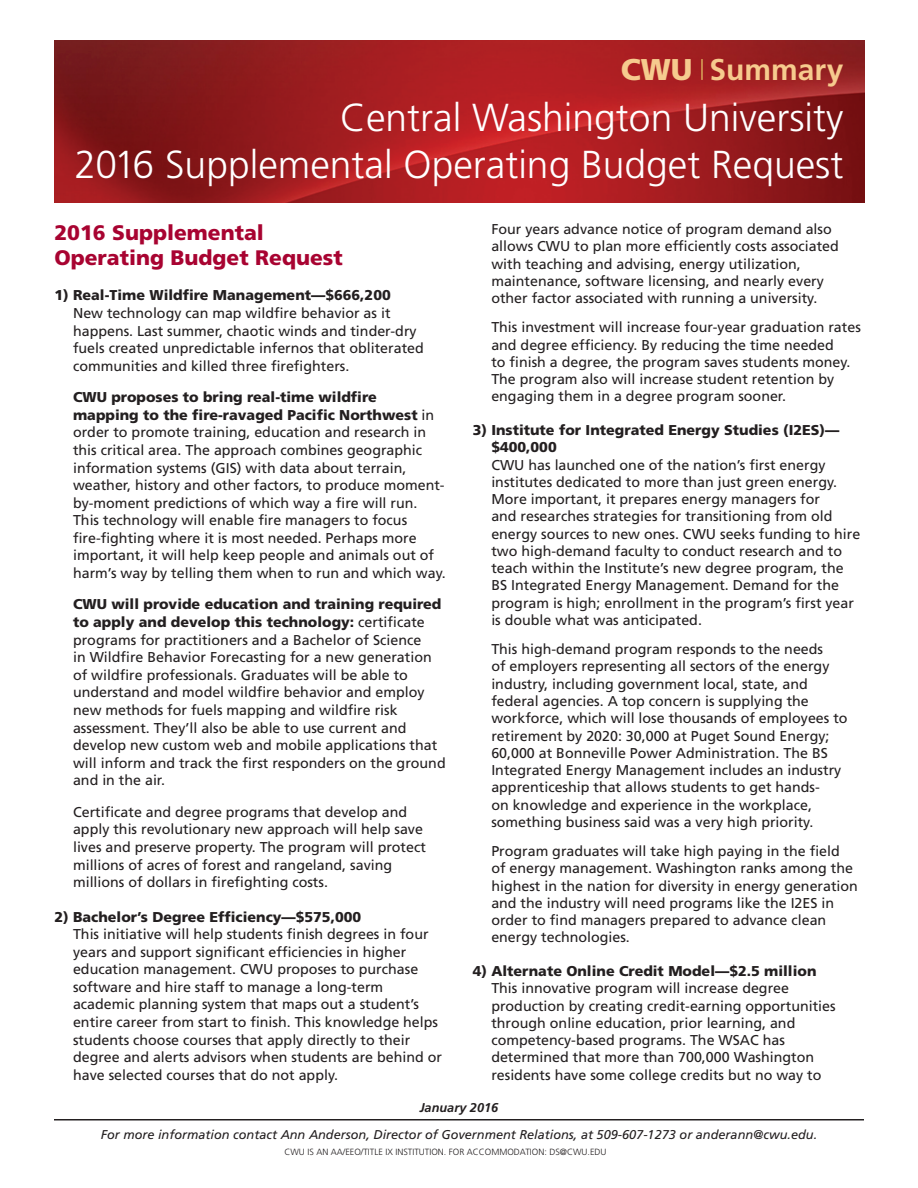
<style>
.page{position:relative;width:918px;height:1188px;background:#fff}
.page>*{position:absolute;margin:0;border:0;box-sizing:border-box;transform-origin:0 0}
.t1{font:300 39px/46.5px "Frutiger";color:#fff;text-align:right}
.t2{font:700 30px "Frutiger";color:#f6cb8e}
.t3{font:900 21px/24.3px "Frutiger";color:#a80331}
.t4{font:14.25px/17.2px "Frutiger";color:#231f20}
.t5{font:900 14.25px/17.2px "Frutiger";color:#231f20}
.t6{font:italic 12.75px "Frutiger";color:#231f20}
.t7{font:italic 700 12.75px "Frutiger";color:#231f20}
.t8{font:300 9px "Frutiger";color:#231f20}
.s1{font-weight:900}
</style>
<div class="page">
<hr style="left:54px;top:1119px;width:810px;height:1px;background:#231f20">
<img style="left:54px;top:41px;width:810px;height:161px">
<hr style="left:701px;top:59px;width:2px;height:21px;background:#d9a75a">
<h2 class="t2" style="left:621px;top:52px;width:224px"><span class="s1">CWU</span> Summary</h2>
<h1 class="t1" style="left:75px;top:95px;width:770px">Central Washington University<br>2016 Supplemental Operating Budget Request</h1>
<h3 class="t3" style="left:54px;top:221px;width:290px">2016 Supplemental<br>Operating Budget Request</h3>
<p class="t5" style="left:54px;top:287px;width:338px">1) Real-Time Wildfire Management—$666,200</p>
<p class="t4" style="left:73px;top:304px;width:352px">New technology can map wildfire behavior as it happens. Last summer, chaotic winds and tinder-dry fuels created unpredictable infernos that obliterated communities and killed three firefighters.</p>
<p class="t4" style="left:73px;top:389px;width:374px"><span class="s1">CWU proposes to bring real-time wildfire mapping to the fire-ravaged Pacific Northwest</span> in order to promote training, education and research in this critical area. The approach combines geographic information systems (GIS) with data about terrain, weather, history and other factors, to produce moment&shy;by-moment predictions of which way a fire will run.<br>This technology will enable fire managers to focus fire-fighting where it is most needed. Perhaps more important, it will help keep people and animals out of harm’s way by telling them when to run and which way.</p>
<p class="t4" style="left:73px;top:596px;width:374px"><span class="s1">CWU will provide education and training required to apply and develop this technology:</span> certificate programs for practitioners and a Bachelor of Science<br>in Wildfire Behavior Forecasting for a new generation of wildfire professionals. Graduates will be able to understand and model wildfire behavior and employ new methods for fuels mapping and wildfire risk assessment. They’ll also be able to use current and develop new custom web and mobile applications that will inform and track the first responders on the ground and in the air.</p>
<p class="t4" style="left:73px;top:803px;width:354px">Certificate and degree programs that develop and apply this revolutionary new approach will help save lives and preserve property. The program will protect millions of acres of forest and rangeland, saving millions of dollars in firefighting costs.</p>
<p class="t5" style="left:54px;top:908px;width:308px">2) Bachelor’s Degree Efficiency—$575,000</p>
<p class="t4" style="left:73px;top:925px;width:371px">This initiative will help students finish degrees in four years and support significant efficiencies in higher education management. CWU proposes to purchase software and hire staff to manage a long-term academic planning system that maps out a student’s entire career from start to finish. This knowledge helps students choose courses that apply directly to their degree and alerts advisors when students are behind or have selected courses that do not apply.</p>
<p class="t4" style="left:491px;top:221px;width:349px">Four years advance notice of program demand also allows CWU to plan more efficiently costs associated with teaching and advising, energy utilization, maintenance, software licensing, and nearly every other factor associated with running a university.</p>
<p class="t4" style="left:491px;top:319px;width:371px">This investment will increase four-year graduation rates and degree efficiency. By reducing the time needed<br>to finish a degree, the program saves students money.<br>The program also will increase student retention by engaging them in a degree program sooner.</p>
<p class="t5" style="left:491px;top:421px;width:350px;text-indent:-19px">3) Institute for Integrated Energy Studies (I2ES)— $400,000</p>
<p class="t4" style="left:491px;top:456px;width:370px">CWU has launched one of the nation’s first energy institutes dedicated to more than just green energy.<br>More important, it prepares energy managers for<br>and researches strategies for transitioning from old energy sources to new ones. CWU seeks funding to hire two high-demand faculty to conduct research and to teach within the Institute’s new degree program, the BS Integrated Energy Management. Demand for the program is high; enrollment in the program’s first year is double what was anticipated.</p>
<p class="t4" style="left:491px;top:641px;width:358px">This high-demand program responds to the needs<br>of employers representing all sectors of the energy industry, including government local, state, and federal agencies. A top concern is supplying the workforce, which will lose thousands of employees to retirement by 2020: 30,000 at Puget Sound Energy; 60,000 at Bonneville Power Administration. The BS Integrated Energy Management includes an industry apprenticeship that allows students to get hands-<br>on knowledge and experience in the workplace, something business said was a very high priority.</p>
<p class="t4" style="left:491px;top:843px;width:368px">Program graduates will take high paying in the field<br>of energy management. Washington ranks among the highest in the nation for diversity in energy generation and the industry will need programs like the I2ES in order to find managers prepared to advance clean energy technologies.</p>
<p class="t5" style="left:473px;top:962px;width:345px">4) Alternate Online Credit Model—$2.5 million</p>
<p class="t4" style="left:491px;top:980px;width:346px">This innovative program will increase degree production by creating credit-earning opportunities through online education, prior learning, and competency-based programs. The WSAC has determined that more than 700,000 Washington residents have some college credits but no way to</p>
<p class="t7" style="left:420px;top:1100px;width:80px">January 2016</p>
<p class="t8" style="left:284px;top:1147px;width:196px">CWU is an AA/EEO/Title IX Institutio n. Fo r acco</p>
<p class="t8" style="left:491px;top:1147px;width:84px">mmodation: DS@cwu</p>
<p class="t8" style="left:588px;top:1147px;width:19px">.edu</p>
<p class="t6" style="left:101px;top:1127px;width:718px">For more information contact Ann Anderson, Director of Government Relations, at 509-607-1273 or anderann@cwu.edu.</p>
</div>
